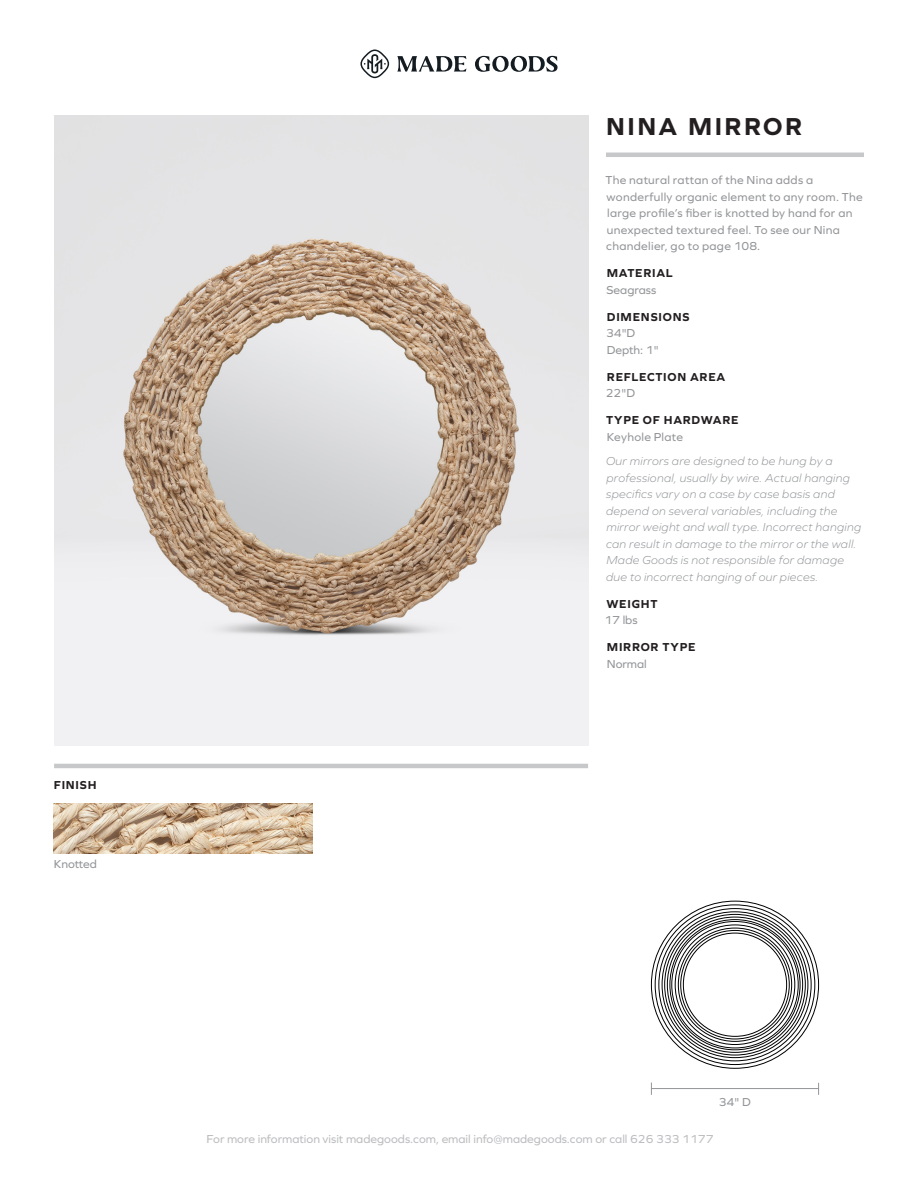
<style>
.page{position:relative;width:918px;height:1188px;background:#fff}
.page>*{position:absolute;margin:0;border:0;box-sizing:border-box;transform-origin:0 0}
.t1{font:700 25.5px "Graphie";letter-spacing:.095em;color:#231f20}
.t2{font:italic 300 12px/16.5px "Graphie";letter-spacing:.025em;color:#939598}
.t3{font:12px/16.5px "Graphie";letter-spacing:.025em;color:#939598}
.t4{font:12px "Graphie";color:#bcbdc0}
.t5{font:700 12px "Graphie";letter-spacing:.06em;color:#231f20}
.t6{font:12px "Graphie";color:#939598}
.t7{font:12px "Graphie";letter-spacing:-.005em;color:#939598}
</style>
<div class="page">
<hr style="left:606px;top:153px;width:258px;height:4px;background:#c7c8ca">
<svg style="left:397px;top:56px;width:161px;height:16px"></svg>
<svg style="left:360px;top:50px;width:29px;height:28px"></svg>
<hr style="left:54px;top:764px;width:534px;height:4px;background:#c7c8ca">
<hr style="left:651px;top:1088px;width:168px;height:1px;background:#939598">
<svg style="left:651px;top:900px;width:168px;height:169px"></svg>
<img style="left:54px;top:116px;width:534px;height:629px">
<img style="left:54px;top:804px;width:258px;height:49px">
<p class="t5" style="left:54px;top:778px;width:44px">FINISH</p>
<p class="t7" style="left:54px;top:856px;width:45px">Knotted</p>
<h1 class="t1" style="left:606px;top:111px;width:197px">NINA MIRROR</h1>
<p class="t3" style="left:606px;top:172px;width:259px">The natural rattan of the Nina adds a wonderfully organic element to any room. The large profile’s fiber is knotted by hand for an unexpected textured feel. To see our Nina chandelier, go to page 108.</p>
<p class="t5" style="left:607px;top:266px;width:67px">MATERIAL</p>
<p class="t6" style="left:607px;top:283px;width:51px">Seagrass</p>
<p class="t5" style="left:607px;top:310px;width:84px">DIMENSIONS</p>
<p class="t3" style="left:606px;top:325px;width:54px">34"D<br>Depth: 1"</p>
<p class="t5" style="left:607px;top:370px;width:120px">REFLECTION AREA</p>
<p class="t3" style="left:606px;top:385px;width:31px">22"D</p>
<p class="t5" style="left:606px;top:413px;width:134px">TYPE OF HARDWARE</p>
<p class="t3" style="left:607px;top:428px;width:78px">Keyhole Plate</p>
<p class="t2" style="left:606px;top:453px;width:257px">Our mirrors are designed to be hung by a professional, usually by wire. Actual hanging specifics vary on a case by case basis and depend on several variables, including the mirror weight and wall type. Incorrect hanging can result in damage to the mirror or the wall.<br>Made Goods is not responsible for damage due to incorrect hanging of our pieces.</p>
<p class="t5" style="left:607px;top:597px;width:52px">WEIGHT</p>
<p class="t3" style="left:604px;top:612px;width:35px">17 lbs</p>
<p class="t5" style="left:607px;top:640px;width:90px">MIRROR TYPE</p>
<p class="t3" style="left:607px;top:655px;width:42px">Normal</p>
<p class="t3" style="left:719px;top:1093px;width:33px">34" D</p>
<p class="t4" style="left:207px;top:1132px;width:508px">For more information visit madegoods.com, email info@madegoods.com or call 626 333 1177</p>
</div>
